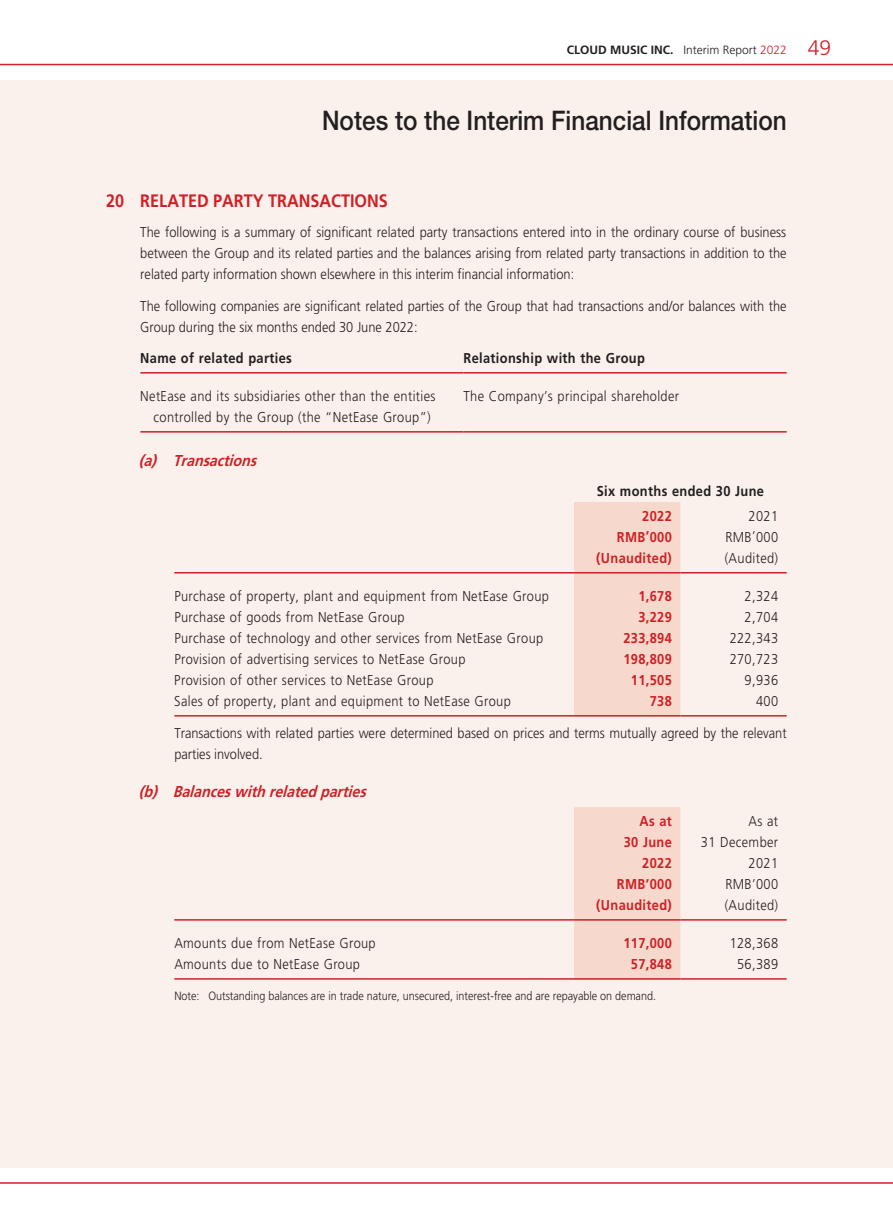
<style>
.page{position:relative;width:893px;height:1212px;background:#fff}
.page>*{position:absolute;margin:0;border:0;box-sizing:border-box;transform-origin:0 0}
.t1{font:500 27px "Helvetica Neue LT Std";color:#231f20;scale:.9 1}
.t2{font:300 21px "Frutiger LT Std";color:#cf2026}
.t3{font:700 18px "Frutiger LT Std";color:#cf2026;scale:.9 1}
.t4{font:italic 700 15.75px "Frutiger LT Std";color:#cf2026;scale:.9 1}
.t5{font:300 14.25px/21px "Frutiger LT Std";letter-spacing:.03em;color:#231f20;text-align:justify;scale:.9 1}
.t6{font:300 14.25px/21px "Frutiger LT Std";color:#231f20;scale:.9 1}
.t7{font:700 14.25px/21px "Frutiger LT Std";letter-spacing:.03em;color:#cf2026;text-align:right;scale:.9 1}
.t8{font:700 14.25px "Frutiger LT Std";letter-spacing:.03em;color:#231f20;scale:.9 1}
.t9{font:300 12px "Frutiger LT Std";color:#231f20;scale:.9 1}
.t10{font:700 12px "Frutiger LT Std";color:#231f20}
.s1{font-weight:300}
.s2{font-weight:300;color:#cf2026}
</style>
<div class="page">
<hr style="left:0;top:1182px;width:893px;height:2px;background:#cf2026">
<hr style="left:0;top:64px;width:893px;height:1px;background:#cf2026">
<div style="left:0;top:80px;width:893px;height:1087px;background:#faf1ec"></div>
<hr style="left:140px;top:372px;width:323px;height:2px;background:#cf2026">
<hr style="left:463px;top:372px;width:324px;height:2px;background:#cf2026">
<hr style="left:140px;top:431px;width:323px;height:2px;background:#cf2026">
<hr style="left:463px;top:431px;width:324px;height:2px;background:#cf2026">
<div style="left:574px;top:502px;width:106px;height:213px;background:#f6d9cc"></div>
<hr style="left:174px;top:572px;width:400px;height:1px;background:#cf2026">
<hr style="left:574px;top:572px;width:106px;height:1px;background:#cf2026">
<hr style="left:680px;top:572px;width:107px;height:1px;background:#cf2026">
<hr style="left:174px;top:715px;width:400px;height:1px;background:#cf2026">
<hr style="left:574px;top:715px;width:106px;height:1px;background:#cf2026">
<hr style="left:680px;top:715px;width:107px;height:1px;background:#cf2026">
<div style="left:574px;top:807px;width:106px;height:171px;background:#f6d9cc"></div>
<hr style="left:174px;top:919px;width:400px;height:1px;background:#cf2026">
<hr style="left:574px;top:919px;width:106px;height:1px;background:#cf2026">
<hr style="left:680px;top:919px;width:107px;height:1px;background:#cf2026">
<hr style="left:174px;top:978px;width:400px;height:2px;background:#cf2026">
<hr style="left:574px;top:978px;width:106px;height:2px;background:#cf2026">
<hr style="left:680px;top:978px;width:107px;height:2px;background:#cf2026">
<p class="t10" style="left:567px;top:42px;width:222px">CLOUD MUSIC INC. <span class="s1">Interim Report</span> <span class="s2">2022</span></p>
<h1 class="t1" style="left:322px;top:105px;width:518px">Notes to the Interim Financial Information</h1>
<h2 class="t2" style="left:808px;top:36px;width:25px">49</h2>
<p class="t3" style="left:106px;top:191px;width:314px">20 RELATED PARTY TRANSACTIONS</p>
<p class="t5" style="left:140px;top:222px;width:720px">The following is a summary of significant related party transactions entered into in the ordinary course of business between the Group and its related parties and the balances arising from related party transactions in addition to the related party information shown elsewhere in this interim financial information:</p>
<p class="t6" style="left:140px;top:295px;width:720px">The following companies are significant related parties of the Group that had transactions and/or balances with the<br>Group during the six months ended 30 June 2022:</p>
<p class="t8" style="left:140px;top:350px;width:170px">Name of related parties</p>
<p class="t8" style="left:463px;top:350px;width:203px">Relationship with the Group</p>
<p class="t5" style="left:140px;top:386px;width:329px;text-align:center">NetEase and its subsidiaries other than the entities controlled by the Group (the “NetEase Group”)</p>
<p class="t5" style="left:463px;top:386px;width:241px">The Company’s principal shareholder</p>
<p class="t4" style="left:139px;top:451px;width:138px">(a) Transactions</p>
<p class="t8" style="left:597px;top:482px;width:187px">Six months ended 30 June</p>
<p class="t7" style="left:642px;top:506px;width:34px">2022</p>
<p class="t5" style="left:749px;top:506px;width:34px">2021</p>
<p class="t7" style="left:617px;top:527px;width:62px">RMB’000</p>
<p class="t5" style="left:725px;top:527px;width:60px">RMB’000</p>
<p class="t7" style="left:596px;top:548px;width:85px">(Unaudited)</p>
<p class="t5" style="left:725px;top:548px;width:61px">(Audited)</p>
<p class="t5" style="left:174px;top:586px;width:418px">Purchase of property, plant and equipment from NetEase Group</p>
<p class="t7" style="left:638px;top:586px;width:39px">1,678</p>
<p class="t5" style="left:745px;top:586px;width:39px">2,324</p>
<p class="t5" style="left:174px;top:607px;width:257px">Purchase of goods from NetEase Group</p>
<p class="t7" style="left:638px;top:607px;width:39px">3,229</p>
<p class="t5" style="left:745px;top:607px;width:39px">2,704</p>
<p class="t5" style="left:174px;top:628px;width:411px">Purchase of technology and other services from NetEase Group</p>
<p class="t7" style="left:623px;top:628px;width:55px">233,894</p>
<p class="t5" style="left:730px;top:628px;width:55px">222,343</p>
<p class="t5" style="left:174px;top:649px;width:325px">Provision of advertising services to NetEase Group</p>
<p class="t7" style="left:623px;top:649px;width:55px">198,809</p>
<p class="t5" style="left:730px;top:649px;width:55px">270,723</p>
<p class="t5" style="left:174px;top:670px;width:289px">Provision of other services to NetEase Group</p>
<p class="t7" style="left:631px;top:670px;width:47px">11,505</p>
<p class="t5" style="left:745px;top:670px;width:39px">9,936</p>
<p class="t5" style="left:174px;top:691px;width:375px">Sales of property, plant and equipment to NetEase Group</p>
<p class="t7" style="left:650px;top:691px;width:26px">738</p>
<p class="t5" style="left:756px;top:691px;width:26px">400</p>
<p class="t6" style="left:174px;top:723px;width:682px">Transactions with related parties were determined based on prices and terms mutually agreed by the relevant parties involved.</p>
<p class="t4" style="left:139px;top:782px;width:259px">(b) Balanceswithrelatedparties</p>
<p class="t7" style="left:624px;top:811px;width:55px">As at<br>30 June</p>
<p class="t5" style="left:701px;top:811px;width:87px;text-align:right">As at<br>31 December</p>
<p class="t7" style="left:642px;top:853px;width:34px">2022</p>
<p class="t5" style="left:749px;top:853px;width:34px">2021</p>
<p class="t7" style="left:617px;top:874px;width:62px">RMB’000</p>
<p class="t5" style="left:725px;top:874px;width:60px">RMB’000</p>
<p class="t7" style="left:596px;top:895px;width:85px">(Unaudited)</p>
<p class="t5" style="left:725px;top:895px;width:61px">(Audited)</p>
<p class="t5" style="left:174px;top:933px;width:225px">Amounts due from NetEase Group</p>
<p class="t7" style="left:623px;top:933px;width:55px">117,000</p>
<p class="t5" style="left:730px;top:933px;width:55px">128,368</p>
<p class="t5" style="left:174px;top:954px;width:208px">Amounts due to NetEase Group</p>
<p class="t7" style="left:631px;top:954px;width:47px">57,848</p>
<p class="t5" style="left:737px;top:954px;width:47px">56,389</p>
<p class="t9" style="left:174px;top:989px;width:537px">Note: Outstanding balances are in trade nature, unsecured, interest-free and are repayable on demand.</p>
</div>
